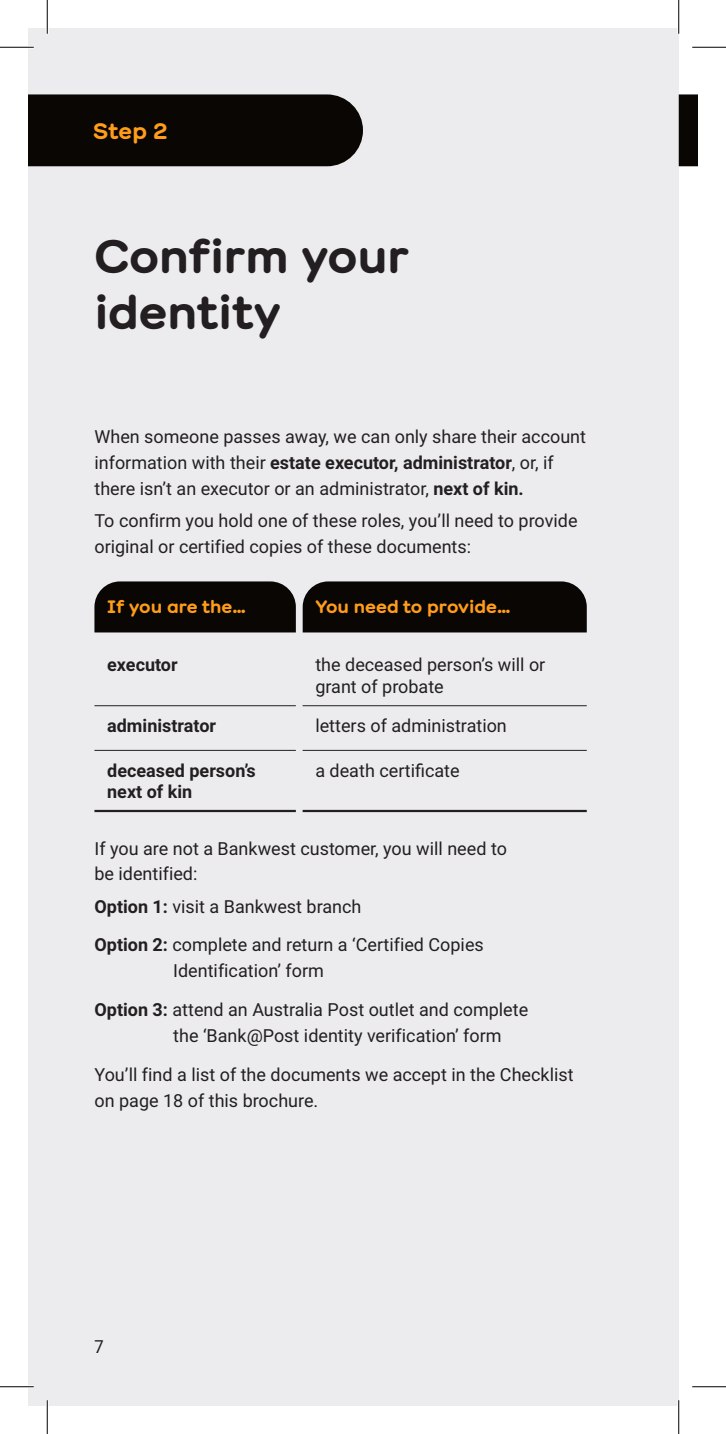
<style>
.page{position:relative;width:726px;height:1434px;background:#fff}
.page>*{position:absolute;margin:0;border:0;box-sizing:border-box;transform-origin:0 0}
.Headers{font:700 47.25px/56.7px "Bankwest";letter-spacing:-.005em;color:#231f20}
.Step{font:700 22.5px "Bankwest";color:#ff9d1b}
.Body_Copy_8pt{font:18px/25.9px "Roboto";color:#231f20}
.t1{font:700 18px/21.6px "Roboto";color:#231f20}
.t2{font:700 18px "Bankwest";color:#ff9d1b}
.s1{font-weight:700}
</style>
<div class="page">
<div style="left:28px;top:28px;width:651px;height:1378px;background:#ececee"></div>
<div style="left:94px;top:581px;width:202px;height:51px;background:#0a0604"></div>
<div style="left:303px;top:581px;width:284px;height:51px;background:#0a0604"></div>
<div style="left:28px;top:94px;width:335px;height:72px;background:#0a0604"></div>
<hr style="left:94px;top:810px;width:202px;height:2px;background:#231f20">
<hr style="left:303px;top:810px;width:284px;height:2px;background:#231f20">
<hr style="left:94px;top:705px;width:202px;height:1px;background:#231f20">
<hr style="left:303px;top:705px;width:284px;height:1px;background:#231f20">
<hr style="left:94px;top:750px;width:202px;height:1px;background:#231f20">
<hr style="left:303px;top:750px;width:284px;height:1px;background:#231f20">
<svg style="left:679px;top:94px;width:19px;height:72px"></svg>
<hr style="left:0;top:46px;width:34px;height:3px;background:#fff">
<hr style="left:0;top:1385px;width:34px;height:3px;background:#fff">
<hr style="left:46px;top:0;width:3px;height:34px;background:#fff">
<hr style="left:46px;top:1400px;width:3px;height:34px;background:#fff">
<hr style="left:677px;top:0;width:3px;height:34px;background:#fff">
<hr style="left:677px;top:1400px;width:3px;height:34px;background:#fff">
<hr style="left:0;top:47px;width:34px;height:1px;background:#000">
<hr style="left:692px;top:47px;width:34px;height:1px;background:#000">
<hr style="left:0;top:1386px;width:34px;height:1px;background:#000">
<hr style="left:692px;top:1386px;width:34px;height:1px;background:#000">
<hr style="left:47px;top:0;width:1px;height:34px;background:#000">
<hr style="left:47px;top:1400px;width:1px;height:34px;background:#000">
<hr style="left:678px;top:0;width:1px;height:34px;background:#000">
<hr style="left:678px;top:1400px;width:1px;height:34px;background:#000">
<p class="Step" style="left:93px;top:117px;width:76px">Step 2</p>
<p class="Headers" style="left:94px;top:227px;width:316px">Confirm your identity</p>
<p class="Body_Copy_8pt" style="left:94px;top:423px;width:493px">When someone passes away, we can only share their account information with their <span class="s1">estate executor, administrator</span>, or, if there isn’t an executor or an administrator, <span class="s1">next of kin.</span></p>
<p class="Body_Copy_8pt" style="left:94px;top:507px;width:485px">To confirm you hold one of these roles, you’ll need to provide original or certified copies of these documents:</p>
<p class="t2" style="left:107px;top:596px;width:140px">If you are the…</p>
<p class="t2" style="left:315px;top:596px;width:197px">You need to provide…</p>
<p class="t1" style="left:107px;top:653px;width:72px">executor</p>
<p class="Body_Copy_8pt" style="left:315px;top:653px;width:231px;line-height:21.6px">the deceased person’s will or grant of probate</p>
<p class="t1" style="left:107px;top:714px;width:110px">administrator</p>
<p class="Body_Copy_8pt" style="left:315px;top:712px;width:193px">letters of administration</p>
<p class="t1" style="left:107px;top:759px;width:150px">deceased person’s next of kin</p>
<p class="Body_Copy_8pt" style="left:315px;top:757px;width:146px">a death certificate</p>
<p class="Body_Copy_8pt" style="left:94px;top:834px;width:414px">If you are not a Bankwest customer, you will need to be identified:</p>
<p class="Body_Copy_8pt" style="left:94px;top:893px;width:268px"><span class="s1">Option 1:</span> visit a Bankwest branch</p>
<p class="Body_Copy_8pt" style="left:173px;top:931px;width:312px;text-indent:-79px"><span class="s1">Option 2:</span> complete and return a ‘Certified Copies<br>Identification’ form</p>
<p class="Body_Copy_8pt" style="left:173px;top:996px;width:357px;text-indent:-79px"><span class="s1">Option 3:</span> attend an Australia Post outlet and complete the ‘Bank@Post identity verification’ form</p>
<p class="Body_Copy_8pt" style="left:94px;top:1061px;width:481px">You’ll find a list of the documents we accept in the Checklist on page 18 of this brochure.</p>
<p class="Body_Copy_8pt" style="left:94px;top:1333px;width:11px">7</p>
</div>
